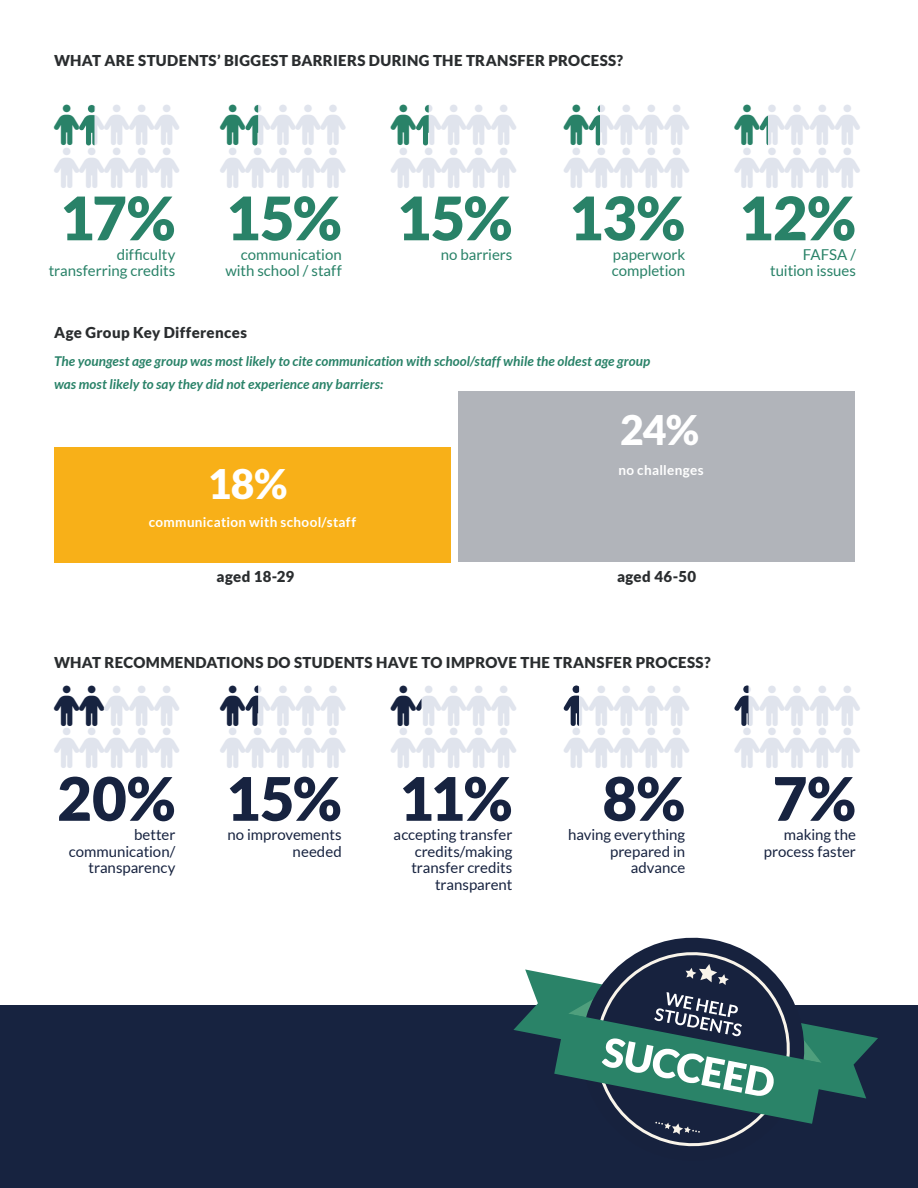
<style>
.page{position:relative;width:918px;height:1188px;background:#fff}
.page>*{position:absolute;margin:0;border:0;box-sizing:border-box;transform-origin:0 0}
.t1{font:900 60px "Lato";letter-spacing:-.015em;color:#298268}
.t2{font:900 60px "Lato";color:#172340}
.t3{font:900 40.8px "Lato";color:#fff}
.t4{font:15px/16.5px "Lato";color:#172340;text-align:right}
.t5{font:900 15px "Lato";letter-spacing:.02em;color:#2a2d2f}
.t6{font:15px/16.5px "Lato";color:#298268;text-align:right}
.t7{font:italic 700 13.5px/22.5px "Lato";letter-spacing:.005em;color:#298268}
.t8{font:700 13.5px "Lato";letter-spacing:.025em;color:#fff}
</style>
<div class="page">
<div style="left:54px;top:447px;width:397px;height:115px;background:#f8b018"></div>
<div style="left:458px;top:392px;width:397px;height:170px;background:#b1b4ba"></div>
<div style="left:0;top:1005px;width:918px;height:183px;background:#172340"></div>
<svg style="left:656px;top:938px;width:74px;height:6px"></svg>
<svg style="left:621px;top:944px;width:144px;height:203px;fill:#17223e"></svg>
<svg style="left:513px;top:964px;width:365px;height:171px"></svg>
<svg style="left:564px;top:685px;width:15px;height:41px"></svg>
<svg style="left:734px;top:685px;width:15px;height:41px"></svg>
<svg style="left:416px;top:699px;width:6px;height:12px"></svg>
<svg style="left:245px;top:685px;width:14px;height:41px"></svg>
<svg style="left:79px;top:105px;width:16px;height:41px"></svg>
<svg style="left:245px;top:105px;width:14px;height:41px"></svg>
<svg style="left:588px;top:105px;width:12px;height:41px"></svg>
<svg style="left:759px;top:115px;width:9px;height:31px"></svg>
<svg style="left:416px;top:105px;width:13px;height:41px"></svg>
<p class="t5" style="left:54px;top:52px;width:571px">WHAT ARE STUDENTS’ BIGGEST BARRIERS DURING THE TRANSFER PROCESS?</p>
<h1 class="t1" style="left:60px;top:183px;width:117px">17%</h1>
<p class="t6" style="left:49px;top:246px;width:128px">difficulty transferring credits</p>
<h1 class="t1" style="left:226px;top:183px;width:118px">15%</h1>
<p class="t6" style="left:225px;top:246px;width:118px">communication with school / staff</p>
<h1 class="t1" style="left:397px;top:183px;width:118px">15%</h1>
<p class="t6" style="left:441px;top:246px;width:73px">no barriers</p>
<h1 class="t1" style="left:569px;top:183px;width:118px">13%</h1>
<p class="t6" style="left:612px;top:246px;width:75px;text-align:left">paperwork completion</p>
<p class="t5" style="left:54px;top:323px;width:194px">Age Group Key Differences</p>
<p class="t7" style="left:54px;top:350px;width:598px">The youngest age group was most likely to cite communication with school/staff while the oldest age group was most likely to say they did not experience any barriers:</p>
<h2 class="t3" style="left:208px;top:461px;width:81px">18%</h2>
<p class="t8" style="left:149px;top:514px;width:209px">communication with school/staff</p>
<h2 class="t3" style="left:620px;top:407px;width:80px">24%</h2>
<p class="t8" style="left:618px;top:462px;width:87px">no challenges</p>
<p class="t5" style="left:217px;top:568px;width:79px">aged 18-29</p>
<p class="t5" style="left:617px;top:568px;width:81px">aged 46-50</p>
<p class="t5" style="left:54px;top:653px;width:658px">WHAT RECOMMENDATIONS DO STUDENTS HAVE TO IMPROVE THE TRANSFER PROCESS?</p>
<h1 class="t1" style="left:739px;top:183px;width:119px">12%</h1>
<p class="t6" style="left:770px;top:246px;width:87px">FAFSA / tuition issues</p>
<h1 class="t2" style="left:57px;top:764px;width:120px">20%</h1>
<p class="t4" style="left:69px;top:826px;width:108px">better communication/ transparency</p>
<h1 class="t2" style="left:226px;top:764px;width:118px">15%</h1>
<p class="t4" style="left:227px;top:826px;width:116px">no improvements</p>
<p class="t4" style="left:293px;top:843px;width:51px">needed</p>
<h1 class="t2" style="left:399px;top:764px;width:115px">11%</h1>
<p class="t4" style="left:394px;top:826px;width:120px">accepting transfer</p>
<p class="t4" style="left:411px;top:843px;width:103px">credits/making transfer credits transparent</p>
<h1 class="t2" style="left:602px;top:764px;width:84px">8%</h1>
<p class="t4" style="left:568px;top:826px;width:119px">having everything prepared in advance</p>
<h1 class="t2" style="left:773px;top:764px;width:85px">7%</h1>
<p class="t4" style="left:764px;top:826px;width:94px">making the process faster</p>
</div>
